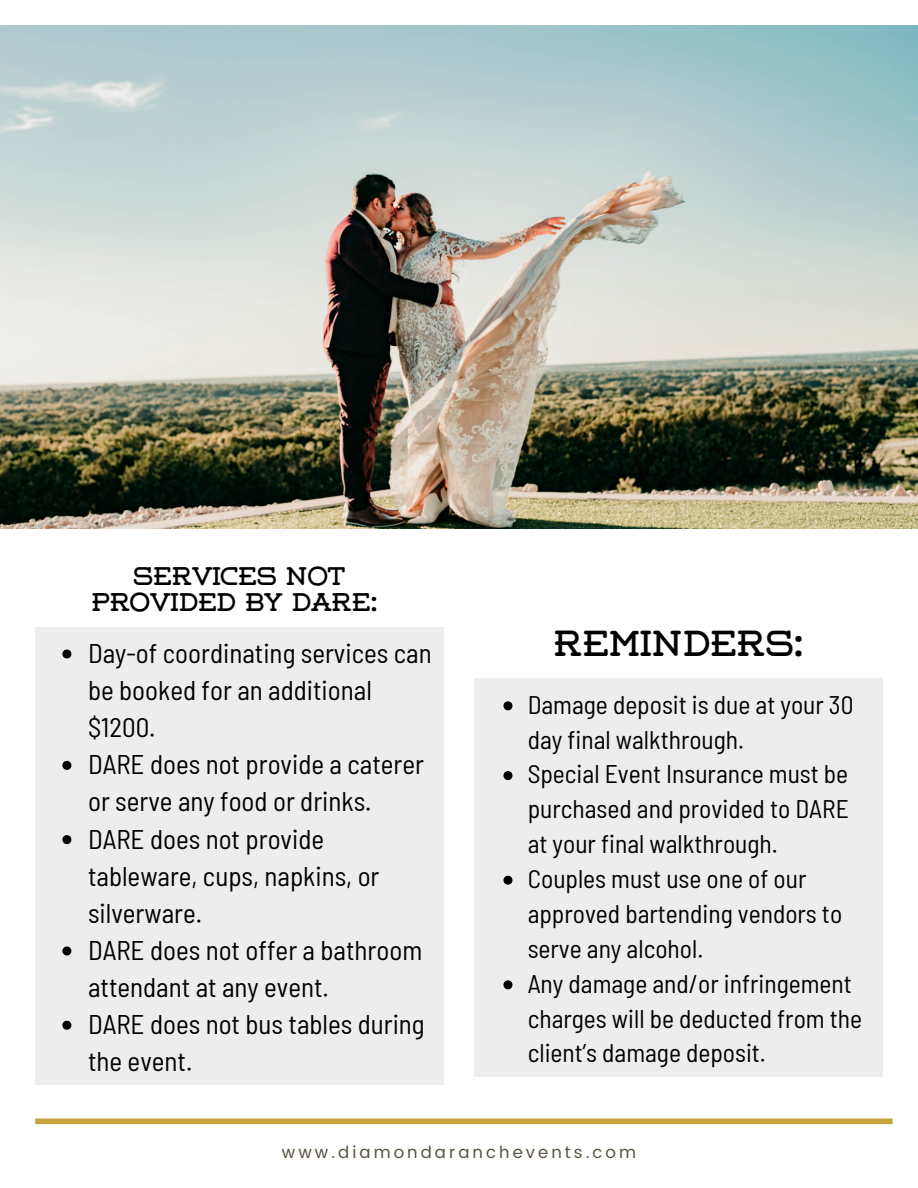
<style>
.page{position:relative;width:918px;height:1188px;background:#fff}
.page>*{position:absolute;margin:0;border:0;box-sizing:border-box;transform-origin:0 0}
.t1{font:36.15px "Weston Free";color:#000}
.t2{font:semi-condensed 27px/37.2px "Barlow";color:#000}
.t3{font:semi-condensed 25.5px/35px "Barlow";color:#000}
.t4{font:25.5px/25.8px "Weston Free";color:#000;text-align:center}
.t5{font:16.65px "Poppins";letter-spacing:.185em;color:#585242}
.s1{font-family:"Noto Sans";font-weight:700}
</style>
<div class="page">
<img style="left:0;top:26px;width:918px;height:503px">
<div style="left:35px;top:627px;width:409px;height:458px;background:#ededed"></div>
<div style="left:475px;top:678px;width:408px;height:398px;background:#ededed"></div>
<svg style="left:62px;top:649px;width:9px;height:9px"></svg>
<svg style="left:62px;top:761px;width:9px;height:9px"></svg>
<svg style="left:62px;top:835px;width:9px;height:9px"></svg>
<svg style="left:62px;top:946px;width:9px;height:9px"></svg>
<svg style="left:62px;top:1021px;width:9px;height:9px"></svg>
<svg style="left:503px;top:701px;width:9px;height:9px"></svg>
<svg style="left:503px;top:771px;width:9px;height:9px"></svg>
<svg style="left:503px;top:876px;width:9px;height:9px"></svg>
<svg style="left:503px;top:980px;width:9px;height:9px"></svg>
<div style="left:35px;top:1119px;width:858px;height:5px;background:#c7a43b"></div>
<p class="t4" style="left:91px;top:563px;width:288px">SERVICES NOT<br>PROVIDED BY DARE<span class="s1">:</span></p>
<p class="t2" style="left:88px;top:633px;width:345px">Day-of coordinating services can be booked for an additional $1200.<br>DARE does not provide a caterer or serve any food or drinks.<br>DARE does not provide tableware, cups, napkins, or silverware.<br>DARE does not offer a bathroom attendant at any event.<br>DARE does not bus tables during the event.</p>
<h1 class="t1" style="left:554px;top:621px;width:252px">REMINDERS<span class="s1">:</span></h1>
<p class="t3" style="left:528px;top:685px;width:336px">Damage deposit is due at your 30 day final walkthrough.<br>Special Event Insurance must be purchased and provided to DARE at your final walkthrough.<br>Couples must use one of our approved bartending vendors to serve any alcohol.<br>Any damage and/or infringement charges will be deducted from the client’s damage deposit.</p>
<p class="t5" style="left:282px;top:1140px;width:356px">www.diamondaranchevents.com</p>
</div>
